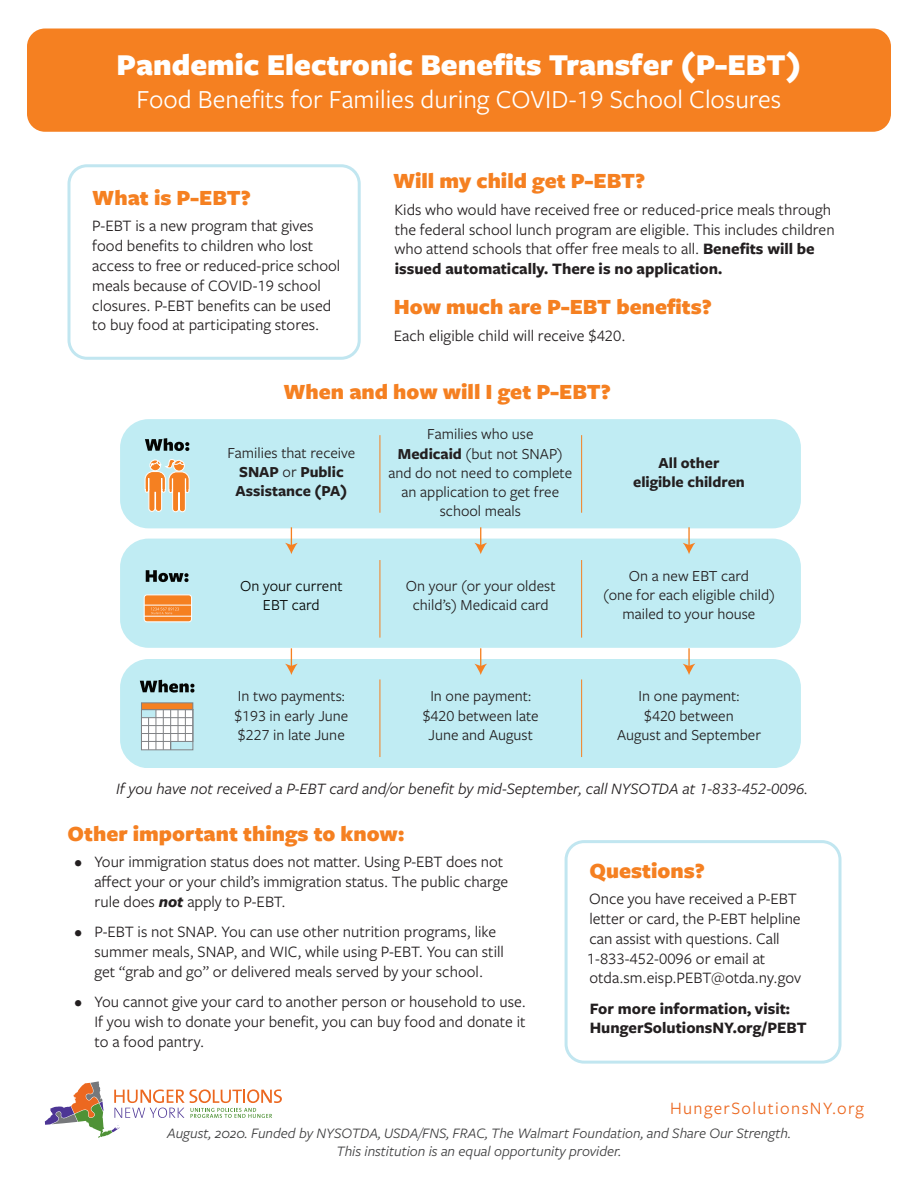
<style>
.page{position:relative;width:918px;height:1188px;background:#fff}
.page>*{position:absolute;margin:0;border:0;box-sizing:border-box;transform-origin:0 0}
.t1{font:900 31.5px "Freight Sans Pro";color:#fff}
.t2{font:27px "Freight Sans Pro";color:#fff}
.heading{font:900 22.5px "Freight Sans Pro";color:#f58021}
.t3{font:18px "Freight Sans Pro";letter-spacing:.075em;color:#ec6820}
.text{font:16.5px/19.8px "Freight Sans Pro";color:#231f20}
.text-2{font:italic 16.5px "Freight Sans Pro";color:#231f20}
.text-3{font:700 16.5px/19.8px "Freight Sans Pro";color:#231f20}
.t4{font:15.9px/19px "Freight Sans Pro";color:#231f20;text-align:center}
.t5{font:700 15.9px/19px "Freight Sans Pro";color:#231f20;text-align:center}
.t6{font:15.9px/19px "Freight Sans Pro";color:#040503;text-align:center}
.t7{font:italic 15px/18px "Freight Sans Pro";color:#3e3e3f;text-align:center}
.s1{font-weight:700}
.s2{font-weight:400}
.s3{font-weight:700;font-style:italic}
</style>
<div class="page">
<div style="left:27px;top:28px;width:864px;height:104px;background:#f58021;border-radius:18px"></div>
<svg style="left:45px;top:1081px;width:237px;height:57px"></svg>
<div style="left:120px;top:419px;width:681px;height:109px;background:#c0ecf3;border-radius:29px"></div>
<div style="left:120px;top:539px;width:681px;height:109px;background:#c0ecf3;border-radius:29px"></div>
<div style="left:120px;top:659px;width:681px;height:109px;background:#c0ecf3;border-radius:29px"></div>
<svg style="left:145px;top:438px;width:44px;height:13px"></svg>
<svg style="left:146px;top:570px;width:43px;height:12px"></svg>
<svg style="left:140px;top:680px;width:54px;height:13px"></svg>
<svg style="left:145px;top:459px;width:44px;height:53px"></svg>
<svg style="left:144px;top:595px;width:48px;height:27px"></svg>
<div style="left:144px;top:595px;width:48px;height:27px;border:1px solid #fff;border-radius:3px"></div>
<svg style="left:151px;top:608px;width:28px;height:7px"></svg>
<hr style="left:144px;top:605px;width:48px;height:1px;background:#fff">
<hr style="left:144px;top:616px;width:48px;height:1px;background:#fff">
<svg style="left:141px;top:710px;width:52px;height:40px;background:#d7dddf"></svg>
<div style="left:141px;top:703px;width:52px;height:7px;background:#f58021"></div>
<div style="left:141px;top:703px;width:52px;height:7px;border:1px solid #808285"></div>
<hr style="left:379px;top:435px;width:1px;height:78px;background:#f58021">
<hr style="left:581px;top:435px;width:1px;height:78px;background:#f58021">
<hr style="left:379px;top:560px;width:1px;height:78px;background:#f58021">
<hr style="left:581px;top:560px;width:1px;height:78px;background:#f58021">
<hr style="left:379px;top:679px;width:1px;height:78px;background:#f58021">
<hr style="left:581px;top:679px;width:1px;height:78px;background:#f58021">
<svg style="left:285px;top:648px;width:13px;height:27px"></svg>
<svg style="left:474px;top:648px;width:13px;height:27px"></svg>
<svg style="left:683px;top:648px;width:12px;height:27px"></svg>
<svg style="left:285px;top:527px;width:13px;height:27px"></svg>
<svg style="left:474px;top:527px;width:13px;height:27px"></svg>
<svg style="left:683px;top:527px;width:12px;height:27px"></svg>
<div style="left:68px;top:164px;width:293px;height:196px;border:3px solid #c1e6f0;border-radius:18px"></div>
<div style="left:565px;top:840px;width:277px;height:224px;border:3px solid #c1e6f0;border-radius:18px"></div>
<p class="t1" style="left:117px;top:43px;width:686px">Pandemic Electronic Benefits Transfer (P-EBT)</p>
<p class="t2" style="left:137px;top:81px;width:646px">Food Benefits for Families during COVID-19 School Closures</p>
<p class="heading" style="left:92px;top:182px;width:160px">What is P-EBT?</p>
<p class="text" style="left:92px;top:215px;width:249px">P-EBT is a new program that gives food benefits to children who lost access to free or reduced-price school meals because of COVID-19 school closures. P-EBT benefits can be used to buy food at participating stores.</p>
<p class="heading" style="left:393px;top:165px;width:254px">Will my child get P-EBT?</p>
<p class="text" style="left:394px;top:199px;width:442px">Kids who would have received free or reduced-price meals through the federal school lunch program are eligible. This includes children who attend schools that offer free meals to all. <span class="s1">Benefits will be issued automatically. There is no application.</span></p>
<p class="heading" style="left:394px;top:291px;width:319px">How much are P-EBT benefits?</p>
<p class="text" style="left:394px;top:325px;width:233px">Each eligible child will receive $420.</p>
<p class="heading" style="left:283px;top:376px;width:329px">When and how will I get P-EBT?</p>
<p class="t5" style="left:227px;top:443px;width:130px"><span class="s2">Families that receive<br></span>SNAP <span class="s2">or</span> Public<br>Assistance (PA)</p>
<p class="t4" style="left:388px;top:424px;width:185px">Families who use<br><span class="s1">Medicaid</span> (but not SNAP) and do not need to complete an application to get free school meals</p>
<p class="t5" style="left:633px;top:452px;width:113px">All other eligible children</p>
<p class="t6" style="left:240px;top:576px;width:104px">On your current<br>EBT card</p>
<p class="t4" style="left:234px;top:686px;width:116px;text-align:left">In two payments: $193 in early June $227 in late June</p>
<p class="t4" style="left:406px;top:576px;width:151px">On your (or your oldest child’s) Medicaid card</p>
<p class="t4" style="left:423px;top:686px;width:118px">In one payment: $420 between late<br>June and August</p>
<p class="t4" style="left:603px;top:566px;width:173px">On a new EBT card<br>(one for each eligible child) mailed to your house</p>
<p class="t4" style="left:617px;top:686px;width:145px">In one payment:<br>$420 between<br>August and September</p>
<p class="text-2" style="left:116px;top:778px;width:694px">If you have not received a P-EBT card and/or benefit by mid-September, call NYSOTDA at 1-833-452-0096.</p>
<p class="heading" style="left:68px;top:818px;width:339px">Other important things to know:</p>
<p class="text" style="left:94px;top:851px;width:415px;text-indent:-20px">• Your immigration status does not matter. Using P-EBT does not affect your or your child’s immigration status. The public charge rule does <span class="s3">not</span> apply to P-EBT.</p>
<p class="text" style="left:94px;top:921px;width:411px;text-indent:-20px">• P-EBT is not SNAP. You can use other nutrition programs, like summer meals, SNAP, and WIC, while using P-EBT. You can still get “grab and go” or delivered meals served by your school.</p>
<p class="text" style="left:94px;top:991px;width:433px;text-align:justify;text-indent:-20px">• You cannot give your card to another person or household to use.<br>If you wish to donate your benefit, you can buy food and donate it to a food pantry.</p>
<p class="heading" style="left:589px;top:855px;width:117px">Questions?</p>
<p class="text" style="left:587px;top:888px;width:216px">Once you have received a P-EBT letter or card, the P-EBT helpline can assist with questions. Call<br>1-833-452-0096 or email at otda.sm.eisp.PEBT@otda.ny.gov</p>
<p class="text-3" style="left:590px;top:998px;width:218px">For more information, visit:<br>HungerSolutionsNY.org/PEBT</p>
<p class="t3" style="left:670px;top:1096px;width:195px">HungerSolutionsNY.org</p>
<p class="t7" style="left:167px;top:1124px;width:625px">August, 2020. Funded by NYSOTDA, USDA/FNS, FRAC, The Walmart Foundation, and Share Our Strength.<br>This institution is an equal opportunity provider.</p>
</div>
